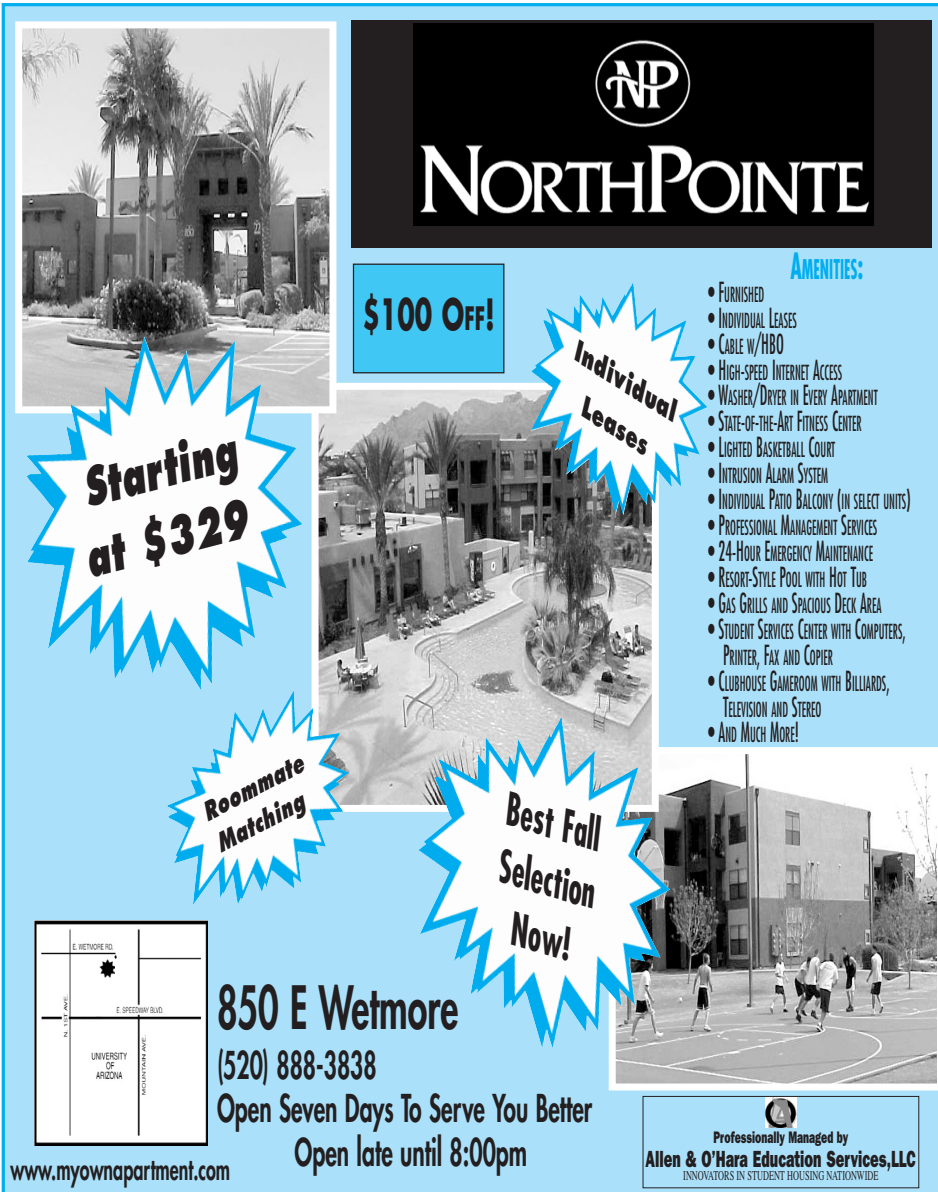
<style>
.page{position:relative;width:938px;height:1192px;background:#fff}
.page>*{position:absolute;margin:0;border:0;box-sizing:border-box;transform-origin:0 0}
.t1{font:800 58.1px "Futura";color:#231f20;scale:.61 1}
.t2{font:italic 800 51.27px/68.2px "Futura";color:#231f20;text-align:center;scale:.64 1}
.t3{font:italic 700 condensed 43.75px/56.7px "Futura";color:#231f20;text-align:right;scale:.72 1}
.t4{font:700 41.82px "Futura";color:#231f20;scale:.61 1}
.t5{font:800 37.27px "Futura";color:#231f20;scale:.61 1}
.t6{font:800 29.05px "Futura";color:#231f20;scale:.61 1}
.t7{font:condensed 26.95px "Futura";color:#231f20;scale:.61 1}
.t8{font:700 condensed 26.43px "Futura";color:#00aeef;scale:.61 1}
.t9{font:italic 800 26.25px/43.1px "Futura";color:#231f20;text-align:right;scale:.75 1}
.t10{font:italic 800 25.03px/33.9px "Futura";color:#231f20;scale:.71 1}
.t11{font:800 23.45px "Franklin Gothic";color:#231f20;scale:.61 1}
.t12{font:condensed 20.3px/25.9px "Futura";color:#231f20;scale:.61 1}
.t13{font:800 16.8px "Franklin Gothic";color:#231f20;scale:.61 1}
.t14{font:13.47px "Times";color:#231f20;scale:.61 1}
.s1{font-size:31.5px}
.s2{font-size:35.18px}
.s3{font-size:26.95px}
.s4{font-size:20.3px}
</style>
<div class="page">
<div style="left:2px;top:3px;width:936px;height:1189px;background:#aae0f9"></div>
<img style="left:34px;top:920px;width:173px;height:225px">
<img style="left:100px;top:958px;width:14px;height:20px">
<div style="left:352px;top:21px;width:580px;height:227px;background:#231f20"></div>
<img style="left:413px;top:24px;width:460px;height:201px">
<svg style="left:608px;top:747px;width:330px;height:343px"></svg>
<img style="left:319px;top:391px;width:331px;height:413px">
<div style="left:311px;top:383px;width:347px;height:429px;border:7px solid #fff"></div>
<img style="left:23px;top:29px;width:305px;height:376px">
<div style="left:15px;top:21px;width:321px;height:392px;border:7px solid #fff"></div>
<div style="left:353px;top:264px;width:151px;height:109px;background:#40c7f4"></div>
<div style="left:353px;top:263px;width:151px;height:110px;border:1px solid #231f20"></div>
<img style="left:765px;top:1098px;width:31px;height:29px">
<div style="left:642px;top:1096px;width:277px;height:92px;border:1px solid #231f20"></div>
<img style="left:26px;top:336px;width:277px;height:354px">
<img style="left:418px;top:717px;width:252px;height:332px">
<img style="left:530px;top:282px;width:178px;height:234px">
<img style="left:166px;top:690px;width:183px;height:215px">
<h2 class="t2" style="left:60px;top:464px;width:272px;rotate:-15deg">Starting at $329</h2>
<p class="t10" style="left:193px;top:802px;width:162px;rotate:-28deg">Roommate<br>Matching</p>
<h3 class="t4" style="left:362px;top:295px;width:218px">$100 O<span class="s1">FF</span>!</h3>
<p class="t9" style="left:589px;top:334px;width:160px;rotate:33deg">Individual<br>Leases</p>
<h3 class="t3" style="left:516px;top:785px;width:152px;rotate:16deg">Best Fall<br>Selection<br>Now!</h3>
<h3 class="t8" style="left:790px;top:258px;width:121px"><span class="s2">A</span>MENITIES<span class="s2">:</span></h3>
<p class="t12" style="left:708px;top:283px;width:93px"><span class="s3">• F</span>URNISHED</p>
<p class="t12" style="left:708px;top:309px;width:147px"><span class="s3">• I</span>NDIVIDUAL <span class="s3">L</span>EASES</p>
<h3 class="t7" style="left:708px;top:331px;width:125px">• C<span class="s4">ABLE W</span>/HBO</h3>
<p class="t12" style="left:708px;top:361px;width:221px"><span class="s3">• H</span>IGH<span class="s3">-</span>SPEED <span class="s3">I</span>NTERNET <span class="s3">A</span>CCESS</p>
<p class="t12" style="left:708px;top:387px;width:279px"><span class="s3">• W</span>ASHER<span class="s3">/D</span>RYER IN <span class="s3">E</span>VERY <span class="s3">A</span>PARTMENT</p>
<p class="t12" style="left:708px;top:412px;width:253px"><span class="s3">• S</span>TATE<span class="s3">-</span>OF<span class="s3">-</span>THE<span class="s3">-A</span>RT <span class="s3">F</span>ITNESS <span class="s3">C</span>ENTER</p>
<p class="t12" style="left:708px;top:438px;width:210px"><span class="s3">• L</span>IGHTED <span class="s3">B</span>ASKETBALL <span class="s3">C</span>OURT</p>
<p class="t12" style="left:708px;top:464px;width:198px"><span class="s3">• I</span>NTRUSION <span class="s3">A</span>LARM <span class="s3">S</span>YSTEM</p>
<p class="t12" style="left:708px;top:490px;width:333px"><span class="s3">• I</span>NDIVIDUAL <span class="s3">P</span>ATIO <span class="s3">B</span>ALCONY <span class="s3">(</span>IN SELECT UNITS<span class="s3">)</span></p>
<p class="t12" style="left:708px;top:516px;width:279px"><span class="s3">• P</span>ROFESSIONAL <span class="s3">M</span>ANAGEMENT <span class="s3">S</span>ERVICES</p>
<p class="t12" style="left:708px;top:542px;width:271px"><span class="s3">• 24-H</span>OUR <span class="s3">E</span>MERGENCY <span class="s3">M</span>AINTENANCE</p>
<p class="t12" style="left:708px;top:568px;width:262px"><span class="s3">• R</span>ESORT<span class="s3">-S</span>TYLE <span class="s3">P</span>OOL WITH <span class="s3">H</span>OT <span class="s3">T</span>UB</p>
<p class="t12" style="left:708px;top:594px;width:285px"><span class="s3">• G</span>AS <span class="s3">G</span>RILLS AND <span class="s3">S</span>PACIOUS <span class="s3">D</span>ECK <span class="s3">A</span>REA</p>
<p class="t12" style="left:723px;top:620px;width:301px;text-indent:-15px"><span class="s3">• S</span>TUDENT <span class="s3">S</span>ERVICES <span class="s3">C</span>ENTER WITH <span class="s3">C</span>OMPUTERS<span class="s3">,<br>P</span>RINTER<span class="s3">, F</span>AX AND <span class="s3">C</span>OPIER</p>
<p class="t12" style="left:723px;top:672px;width:274px;text-indent:-15px"><span class="s3">• C</span>LUBHOUSE <span class="s3">G</span>AMEROOM WITH <span class="s3">B</span>ILLIARDS<span class="s3">,<br>T</span>ELEVISION AND <span class="s3">S</span>TEREO</p>
<p class="t12" style="left:708px;top:723px;width:150px"><span class="s3">• A</span>ND <span class="s3">M</span>UCH <span class="s3">M</span>ORE<span class="s3">!</span></p>
<h1 class="t1" style="left:217px;top:980px;width:397px">850 E Wetmore</h1>
<h3 class="t5" style="left:217px;top:1047px;width:263px">(520) 888-3838</h3>
<h3 class="t5" style="left:217px;top:1091px;width:616px">Open Seven Days To Serve You Better</h3>
<h3 class="t5" style="left:294px;top:1134px;width:383px">Open late until 8:00pm</h3>
<p class="t13" style="left:713px;top:1131px;width:222px">Professionally Managed by</p>
<p class="t11" style="left:645px;top:1150px;width:445px">Allen &amp; O’Hara Education Services,LLC</p>
<p class="t14" style="left:683px;top:1170px;width:321px">INNOVATORS IN STUDENT HOUSING NATIONWIDE</p>
<h3 class="t6" style="left:10px;top:1155px;width:362px">www.myownapartment.com</h3>
</div>
